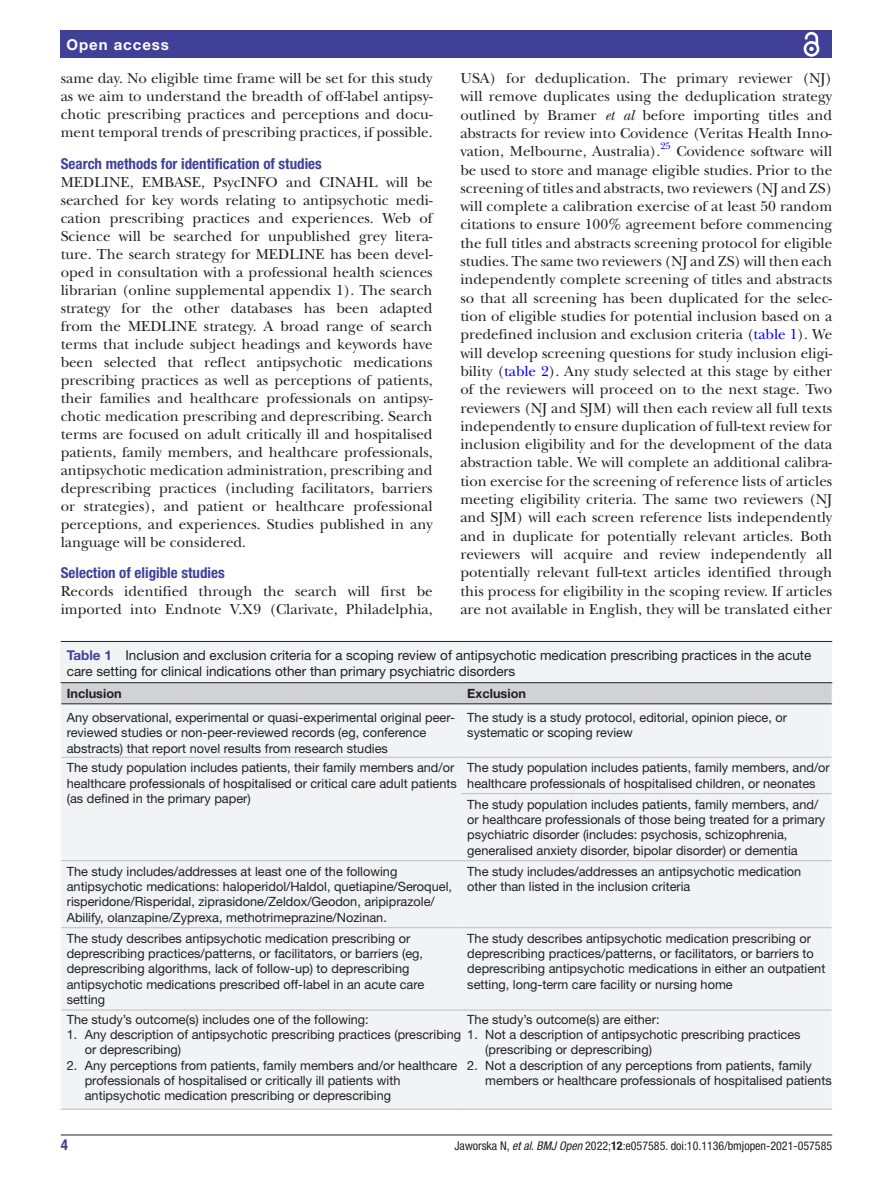
<style>
.page{position:relative;width:893px;height:1191px;background:#fff}
.page>*{position:absolute;margin:0;border:0;box-sizing:border-box;transform-origin:0 0}
.t1{font:15px/18.3px "New Baskerville";color:#231f20;text-align:justify}
.t2{font:700 condensed 15px "Helvetica Neue LT Std";color:#414099}
.t3{font:700 15px "Helvetica Neue LT Std";letter-spacing:.065em;color:#fff}
.t4{font:13.5px/16.5px "Helvetica Neue LT Std";color:#231f20}
.t5{font:12.75px/15.3px "Helvetica Neue LT Std";color:#231f20}
.t6{font:700 12.75px "Helvetica Neue LT Std";color:#231f20}
.t7{font:condensed 12px "Helvetica Neue LT Std";color:#231f20}
.t8{font:9.9px "New Baskerville";color:#00f}
.s1{font-style:italic}
.s2{color:#00f}
.s3{font-weight:700;color:#414099}
.s4{font-weight:700}
</style>
<div class="page">
<hr style="left:61px;top:1134px;width:771px;height:1px;background:#231f20">
<div style="left:61px;top:31px;width:771px;height:27px;background:#414099"></div>
<svg style="left:803px;top:31px;width:17px;height:26px"></svg>
<div style="left:61px;top:642px;width:771px;height:467px;background:#f2f3f4"></div>
<hr style="left:61px;top:641px;width:771px;height:1px;background:#231f20">
<hr style="left:61px;top:757px;width:400px;height:1px;background:#bcbdc0">
<hr style="left:461px;top:757px;width:371px;height:1px;background:#bcbdc0">
<hr style="left:461px;top:793px;width:371px;height:1px;background:#bcbdc0">
<hr style="left:61px;top:860px;width:400px;height:1px;background:#bcbdc0">
<hr style="left:461px;top:860px;width:371px;height:1px;background:#bcbdc0">
<hr style="left:61px;top:927px;width:400px;height:1px;background:#bcbdc0">
<hr style="left:461px;top:927px;width:371px;height:1px;background:#bcbdc0">
<hr style="left:61px;top:1009px;width:400px;height:1px;background:#bcbdc0">
<hr style="left:61px;top:1109px;width:400px;height:1px;background:#bcbdc0">
<hr style="left:461px;top:1009px;width:371px;height:1px;background:#bcbdc0">
<hr style="left:461px;top:1109px;width:371px;height:1px;background:#bcbdc0">
<svg style="left:60px;top:682px;width:773px;height:22px;background:#c4c4c6"></svg>
<p class="t3" style="left:66px;top:35px;width:104px">Open access</p>
<p class="t1" style="left:61px;top:69px;width:373px">same day. No eligible time frame will be set for this study as we aim to understand the breadth of off-label antipsy&shy;chotic prescribing practices and perceptions and docu&shy;ment temporal trends of prescribing practices, if possible.</p>
<p class="t2" style="left:61px;top:154px;width:263px">Search methods for identification of studies</p>
<p class="t1" style="left:61px;top:173px;width:373px">MEDLINE, EMBASE, PsycINFO and CINAHL will be searched for key words relating to antipsychotic medi&shy;cation prescribing practices and experiences. Web of Science will be searched for unpublished grey litera&shy;ture. The search strategy for MEDLINE has been devel&shy;oped in consultation with a professional health sciences librarian (online supplemental appendix 1). The search strategy for the other databases has been adapted from the MEDLINE strategy. A broad range of search terms that include subject headings and keywords have been selected that reflect antipsychotic medications prescribing practices as well as perceptions of patients, their families and healthcare professionals on antipsy&shy;chotic medication prescribing and deprescribing. Search terms are focused on adult critically ill and hospitalised patients, family members, and healthcare professionals, antipsychotic medication administration, prescribing and deprescribing practices (including facilitators, barriers or strategies), and patient or healthcare professional perceptions, and experiences. Studies published in any language will be considered.</p>
<p class="t2" style="left:61px;top:564px;width:165px">Selection of eligible studies</p>
<p class="t1" style="left:61px;top:582px;width:373px">Records identified through the search will first be imported into Endnote V.X9 (Clarivate, Philadelphia,</p>
<p class="t1" style="left:460px;top:69px;width:373px">USA) for deduplication. The primary reviewer (NJ) will remove duplicates using the deduplication strategy outlined by Bramer <span class="s1">et al</span> before importing titles and abstracts for review into Covidence (Veritas Health Inno&shy;vation, Melbourne, Australia).</p>
<p class="t8" style="left:660px;top:140px;width:12px">25</p>
<p class="t1" style="left:460px;top:142px;width:373px;text-indent:216px">Covidence software will be used to store and manage eligible studies. Prior to the screening of titles and abstracts, two reviewers (NJ and ZS) will complete a calibration exercise of at least 50 random citations to ensure 100% agreement before commencing the full titles and abstracts screening protocol for eligible studies. The same two reviewers (NJ and ZS) will then each independently complete screening of titles and abstracts so that all screening has been duplicated for the selec&shy;tion of eligible studies for potential inclusion based on a predefined inclusion and exclusion criteria (<span class="s2">table 1</span>). We will develop screening questions for study inclusion eligi&shy;bility (<span class="s2">table 2</span>). Any study selected at this stage by either of the reviewers will proceed on to the next stage. Two reviewers (NJ and SJM) will then each review all full texts independently to ensure duplication of full-text review for inclusion eligibility and for the development of the data abstraction table. We will complete an additional calibra&shy;tion exercise for the screening of reference lists of articles meeting eligibility criteria. The same two reviewers (NJ and SJM) will each screen reference lists independently and in duplicate for potentially relevant articles. Both reviewers will acquire and review independently all potentially relevant full-text articles identified through this process for eligibility in the scoping review. If articles are not available in English, they will be translated either</p>
<p class="t4" style="left:67px;top:646px;width:746px"><span class="s3">Table 1</span> Inclusion and exclusion criteria for a scoping review of antipsychotic medication prescribing practices in the acute care setting for clinical indications other than primary psychiatric disorders</p>
<p class="t6" style="left:67px;top:685px;width:56px">Inclusion</p>
<p class="t6" style="left:467px;top:685px;width:60px">Exclusion</p>
<p class="t5" style="left:67px;top:710px;width:390px">Any observational, experimental or quasi-experimental original peer&shy;reviewed studies or non-peer-reviewed records (eg, conference abstracts) that report novel results from research studies</p>
<p class="t5" style="left:467px;top:710px;width:321px">The study is a study protocol, editorial, opinion piece, or systematic or scoping review</p>
<p class="t5" style="left:67px;top:760px;width:392px">The study population includes patients, their family members and/or healthcare professionals of hospitalised or critical care adult patients (as defined in the primary paper)</p>
<p class="t5" style="left:467px;top:760px;width:364px">The study population includes patients, family members, and/or healthcare professionals of hospitalised children, or neonates</p>
<p class="t5" style="left:467px;top:796px;width:359px">The study population includes patients, family members, and/ or healthcare professionals of those being treated for a primary psychiatric disorder (includes: psychosis, schizophrenia, generalised anxiety disorder, bipolar disorder) or dementia</p>
<p class="t5" style="left:67px;top:863px;width:387px">The study includes/addresses at least one of the following antipsychotic medications: haloperidol/Haldol, quetiapine/Seroquel, risperidone/Risperidal, ziprasidone/Zeldox/Geodon, aripiprazole/ Abilify, olanzapine/Zyprexa, methotrimeprazine/Nozinan.</p>
<p class="t5" style="left:467px;top:863px;width:335px">The study includes/addresses an antipsychotic medication other than listed in the inclusion criteria</p>
<p class="t5" style="left:67px;top:930px;width:359px">The study describes antipsychotic medication prescribing or deprescribing practices/patterns, or facilitators, or barriers (eg, deprescribing algorithms, lack of follow-up) to deprescribing antipsychotic medications prescribed off-label in an acute care setting</p>
<p class="t5" style="left:467px;top:930px;width:360px">The study describes antipsychotic medication prescribing or deprescribing practices/patterns, or facilitators, or barriers to deprescribing antipsychotic medications in either an outpatient setting, long-term care facility or nursing home</p>
<p class="t5" style="left:67px;top:1011px;width:304px">The study’s outcome(s) includes one of the following:</p>
<p class="t5" style="left:85px;top:1026px;width:378px;text-indent:-18px">1. Any description of antipsychotic prescribing practices (prescribing or deprescribing)</p>
<p class="t5" style="left:85px;top:1057px;width:374px;text-indent:-18px">2. Any perceptions from patients, family members and/or healthcare professionals of hospitalised or critically ill patients with antipsychotic medication prescribing or deprescribing</p>
<p class="t5" style="left:467px;top:1011px;width:194px">The study’s outcome(s) are either:</p>
<p class="t5" style="left:485px;top:1026px;width:317px;text-indent:-18px">1. Not a description of antipsychotic prescribing practices (prescribing or deprescribing)</p>
<p class="t5" style="left:485px;top:1057px;width:348px;text-indent:-18px">2. Not a description of any perceptions from patients, family members or healthcare professionals of hospitalised patients</p>
<p class="t2" style="left:61px;top:1135px;width:9px">4</p>
<p class="t7" style="left:454px;top:1138px;width:379px">Jaworska N, <span class="s1">et al</span>. <span class="s1">BMJ Open</span> 2022;<span class="s4">12</span>:e057585. doi:10.1136/bmjopen-2021-057585</p>
</div>
